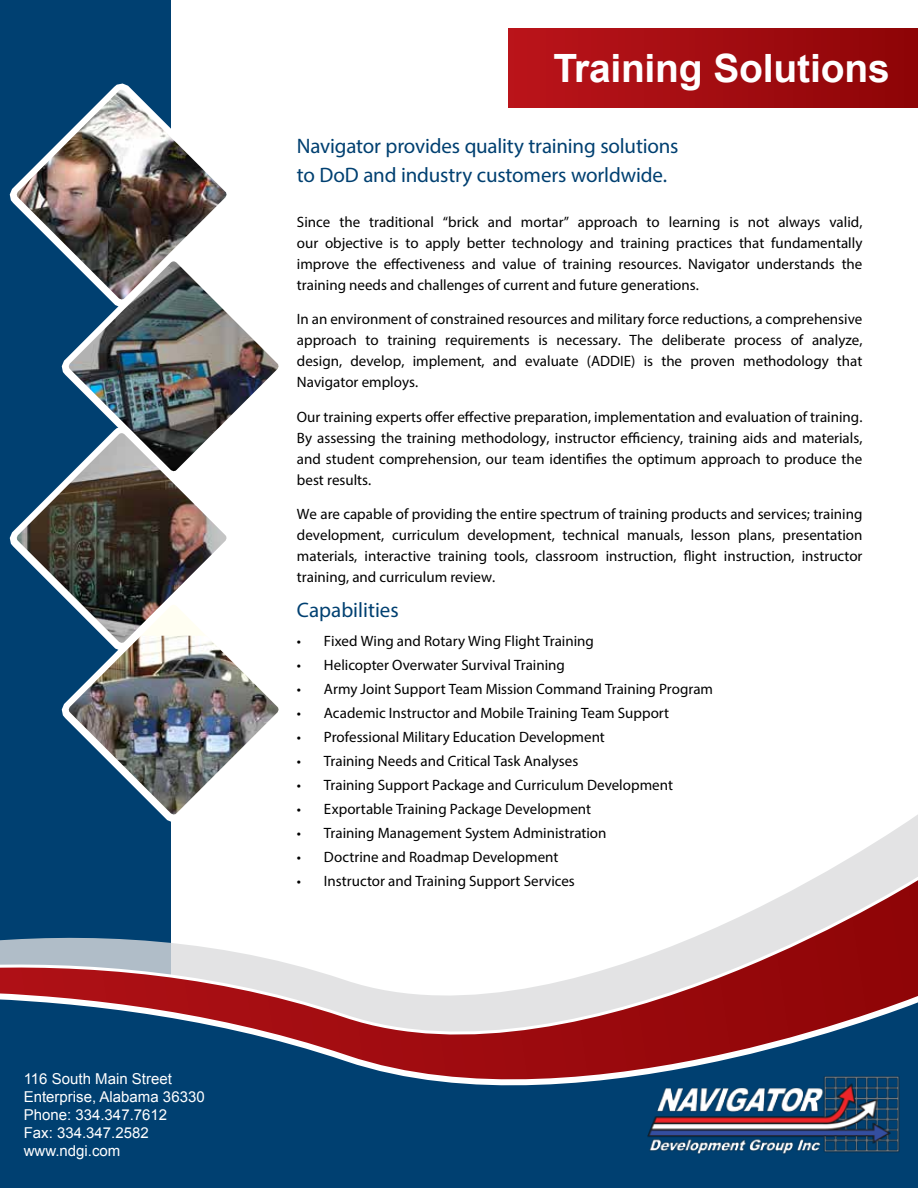
<style>
.page{position:relative;width:918px;height:1188px;background:#fff}
.page>*{position:absolute;margin:0;border:0;box-sizing:border-box;transform-origin:0 0}
.t1{font:700 39px "Arial";letter-spacing:-.005em;color:#fff}
.t2{font:21px/28.5px "Myriad Pro";letter-spacing:-.005em;color:#004071}
.t3{font:15px/21px "Myriad Pro";color:#000;text-align:justify}
.t4{font:15px/18px "Arial";color:#fff}
</style>
<div class="page">
<div style="left:0;top:0;width:170px;height:1188px;background:#004071"></div>
<svg style="left:170px;top:815px;width:748px;height:52px"></svg>
<div style="left:170px;top:1138px;width:748px;height:50px;background:#004071"></div>
<svg style="left:61px;top:701px;width:235px;height:146px"></svg>
<img style="left:646px;top:1138px;width:261px;height:31px">
<div style="left:509px;top:28px;width:409px;height:80px;background:linear-gradient(to right,#ba141b,#8d0507)"></div>
<svg style="left:170px;top:1096px;width:748px;height:42px;background:#204c76"></svg>
<svg style="left:0;top:867px;width:918px;height:229px"></svg>
<img style="left:67px;top:645px;width:213px;height:171px">
<img style="left:15px;top:471px;width:212px;height:174px">
<img style="left:67px;top:301px;width:212px;height:170px">
<img style="left:15px;top:90px;width:212px;height:211px">
<p class="t4" style="left:24px;top:1070px;width:182px">116 South Main Street<br>Enterprise, Alabama 36330<br>Phone: 334.347.7612<br>Fax: 334.347.2582 www.ndgi.com</p>
<h1 class="t1" style="left:554px;top:43px;width:338px">Training Solutions</h1>
<h2 class="t2" style="left:297px;top:132px;width:383px">Navigator provides quality training solutions to DoD and industry customers worldwide.</h2>
<p class="t3" style="left:297px;top:211px;width:567px">Since the traditional “brick and mortar” approach to learning is not always valid, our objective is to apply better technology and training practices that fundamentally improve the effectiveness and value of training resources. Navigator understands the training needs and challenges of current and future generations.</p>
<p class="t3" style="left:297px;top:309px;width:567px">In an environment of constrained resources and military force reductions, a comprehensive approach to training requirements is necessary. The deliberate process of analyze, design, develop, implement, and evaluate (ADDIE) is the proven methodology that Navigator employs.</p>
<p class="t3" style="left:297px;top:406px;width:567px">Our training experts offer effective preparation, implementation and evaluation of training.<br>By assessing the training methodology, instructor efficiency, training aids and materials, and student comprehension, our team identifies the optimum approach to produce the best results.</p>
<p class="t3" style="left:297px;top:504px;width:567px">We are capable of providing the entire spectrum of training products and services; training development, curriculum development, technical manuals, lesson plans, presentation materials, interactive training tools, classroom instruction, flight instruction, instructor training, and curriculum review.</p>
<h2 class="t2" style="left:297px;top:595px;width:103px">Capabilities</h2>
<p class="t3" style="left:297px;top:630px;width:298px">• Fixed Wing and Rotary Wing Flight Training</p>
<p class="t3" style="left:297px;top:654px;width:269px">• Helicopter Overwater Survival Training</p>
<p class="t3" style="left:297px;top:678px;width:418px">• Army Joint Support Team Mission Command Training Program</p>
<p class="t3" style="left:297px;top:702px;width:374px">• Academic Instructor and Mobile Training Team Support</p>
<p class="t3" style="left:297px;top:726px;width:309px">• Professional Military Education Development</p>
<p class="t3" style="left:297px;top:750px;width:283px">• Training Needs and Critical Task Analyses</p>
<p class="t3" style="left:297px;top:774px;width:378px">• Training Support Package and Curriculum Development</p>
<p class="t3" style="left:297px;top:798px;width:296px">• Exportable Training Package Development</p>
<p class="t3" style="left:297px;top:822px;width:311px">• Training Management System Administration</p>
<p class="t3" style="left:297px;top:846px;width:263px">• Doctrine and Roadmap Development</p>
<p class="t3" style="left:297px;top:870px;width:279px">• Instructor and Training Support Services</p>
</div>
